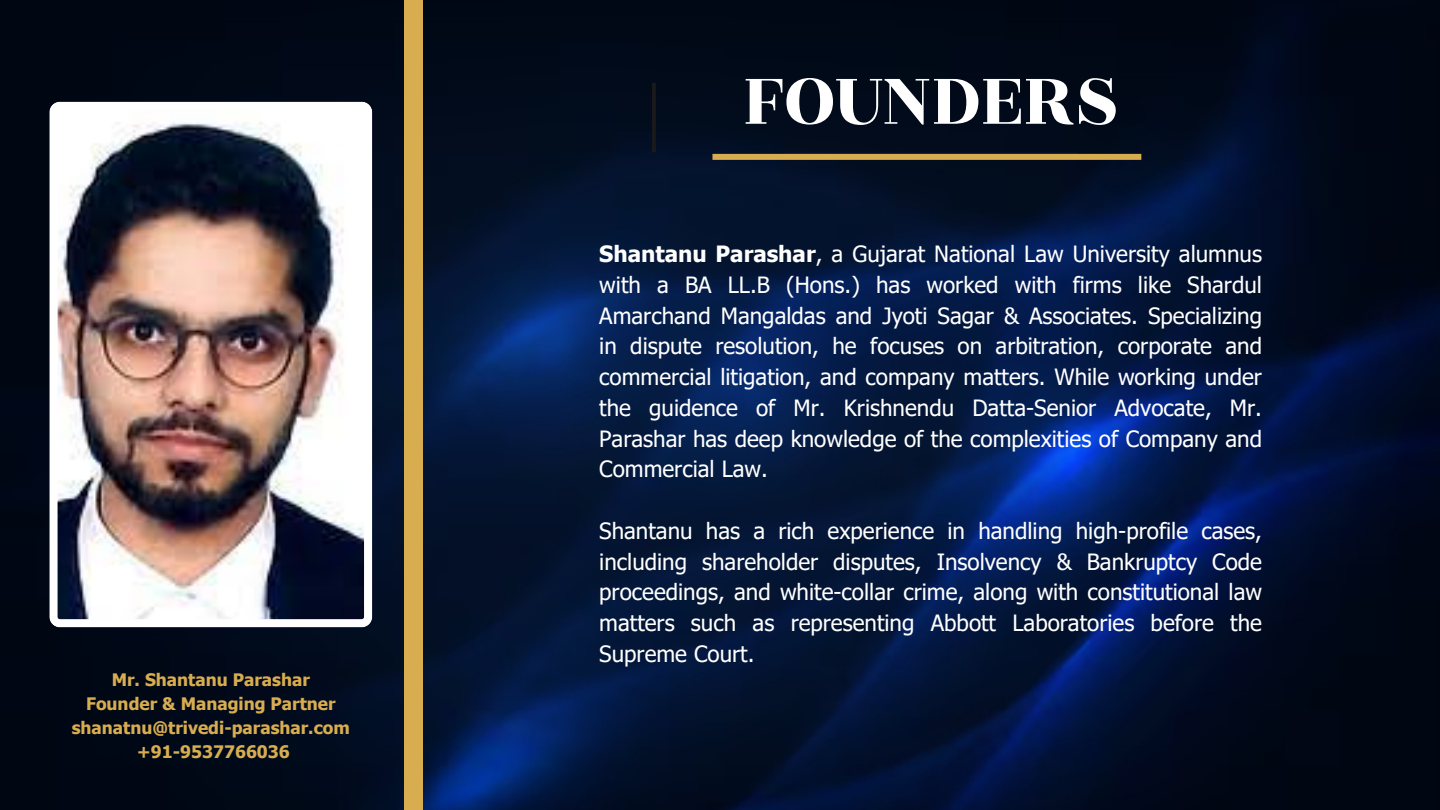
<style>
.page{position:relative;width:1440px;height:810px;background:#fff}
.page>*{position:absolute;margin:0;border:0;box-sizing:border-box;transform-origin:0 0}
.t1{font:80px "Rozha One";color:#fff}
.t2{font:22.4px/30.8px "Tahoma";color:#fff;text-align:justify}
.t3{font:700 17.2px/24px "Tahoma";color:#d8ad50;text-align:center}
.s1{font-weight:700}
</style>
<div class="page">
<img style="left:1px;top:0;width:1439px;height:810px">
<div style="left:404px;top:0;width:19px;height:810px;background:#d8ad50"></div>
<hr style="left:652px;top:83px;width:4px;height:69px;background:#1b1a1a">
<img style="left:49px;top:102px;width:323px;height:525px">
<hr style="left:784px;top:152px;width:294px;height:3px;background:#031133">
<div style="left:712px;top:154px;width:429px;height:6px;background:#d8ad50"></div>
<p class="t3" style="left:72px;top:667px;width:280px">Mr. Shantanu Parashar<br>Founder &amp; Managing Partner shanatnu@trivedi-parashar.com +91-9537766036</p>
<h1 class="t1" style="left:742px;top:44px;width:378px">FOUNDERS</h1>
<p class="t2" style="left:599px;top:238px;width:664px"><span class="s1">Shantanu Parashar</span>, a Gujarat National Law University alumnus with a BA LL.B (Hons.) has worked with firms like Shardul Amarchand Mangaldas and Jyoti Sagar &amp; Associates. Specializing in dispute resolution, he focuses on arbitration, corporate and commercial litigation, and company matters. While working under the guidence of Mr. Krishnendu Datta-Senior Advocate, Mr.<br>Parashar has deep knowledge of the complexities of Company and Commercial Law.</p>
<p class="t2" style="left:599px;top:515px;width:664px">Shantanu has a rich experience in handling high-profile cases, including shareholder disputes, Insolvency &amp; Bankruptcy Code proceedings, and white-collar crime, along with constitutional law matters such as representing Abbott Laboratories before the Supreme Court.</p>
</div>
